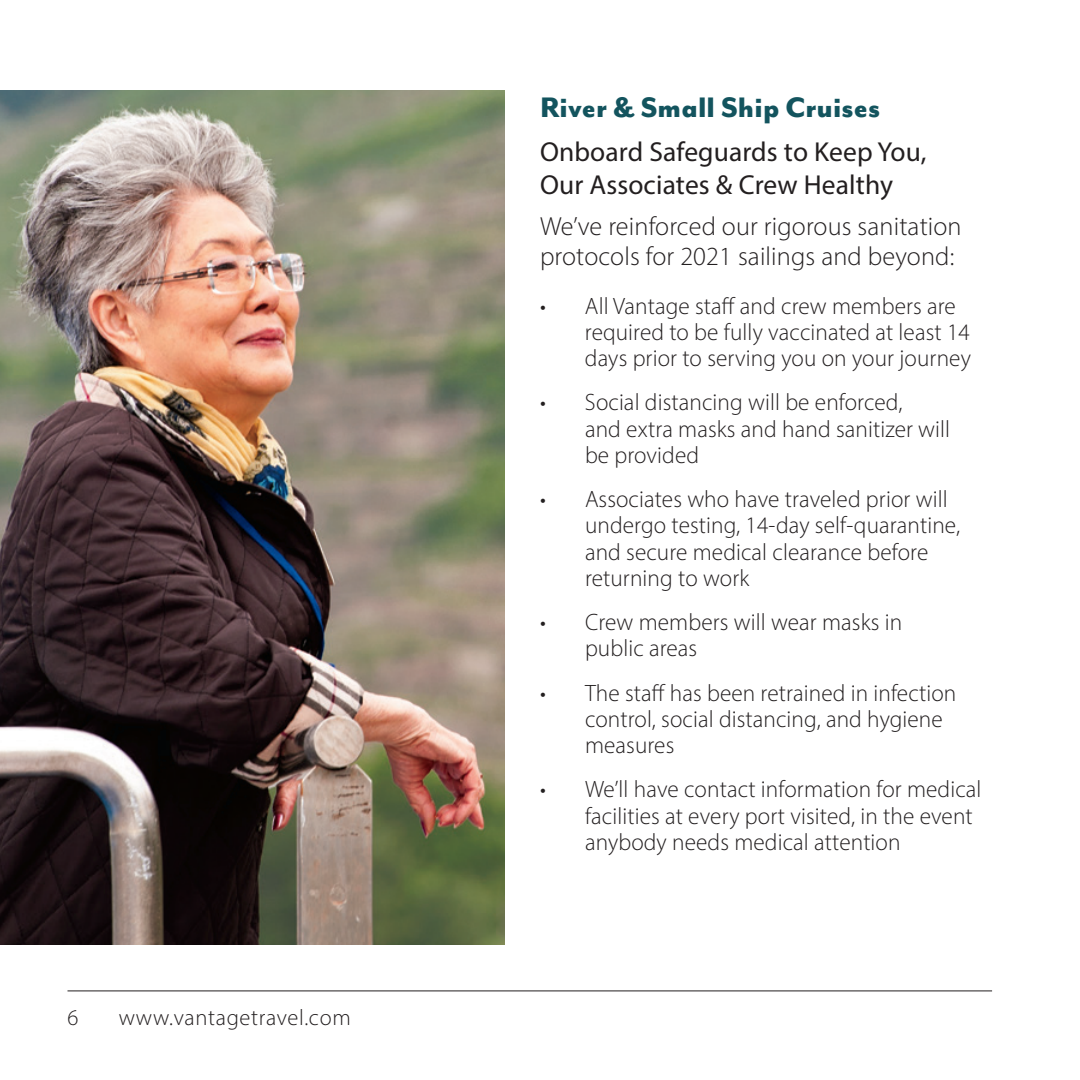
<style>
.page{position:relative;width:1080px;height:1080px;background:#fff}
.page>*{position:absolute;margin:0;border:0;box-sizing:border-box;transform-origin:0 0}
.t1{font:800 32.5px "Mr Eaves Mod OT";letter-spacing:.005em;color:#13545e}
.t2{font:27.5px/32.5px "Myriad Pro";letter-spacing:.005em;color:#231f20}
.t3{font:300 26.25px/30px "Myriad Pro";letter-spacing:.005em;color:#231f20}
.t4{font:300 23.75px/26.2px "Myriad Pro";letter-spacing:.005em;color:#231f20}
.t5{font:300 22.5px "Myriad Pro";letter-spacing:.03em;color:#231f20}
</style>
<div class="page">
<hr style="left:68px;top:990px;width:924px;height:1px;background:#231f20">
<img style="left:0;top:90px;width:505px;height:855px">
<p class="t5" style="left:68px;top:1004px;width:12px">6</p>
<p class="t5" style="left:119px;top:1004px;width:233px">www.vantagetravel.com</p>
<h1 class="t1" style="left:540px;top:89px;width:342px">River &amp; Small Ship Cruises</h1>
<p class="t2" style="left:540px;top:135px;width:388px">Onboard Safeguards to Keep You,<br>Our Associates &amp; Crew Healthy</p>
<p class="t3" style="left:540px;top:211px;width:423px">We’ve reinforced our rigorous sanitation protocols for 2021 sailings and beyond:</p>
<p class="t4" style="left:585px;top:292px;width:388px;text-indent:-45px">• All Vantage staff and crew members are required to be fully vaccinated at least 14 days prior to serving you on your journey</p>
<p class="t4" style="left:585px;top:389px;width:367px;text-indent:-45px">• Social distancing will be enforced,<br>and extra masks and hand sanitizer will be provided</p>
<p class="t4" style="left:585px;top:486px;width:377px;text-indent:-45px">• Associates who have traveled prior will undergo testing, 14-day self-quarantine, and secure medical clearance before returning to work</p>
<p class="t4" style="left:585px;top:609px;width:319px;text-indent:-45px">• Crew members will wear masks in public areas</p>
<p class="t4" style="left:585px;top:679px;width:373px;text-indent:-45px">• The staff has been retrained in infection control, social distancing, and hygiene measures</p>
<p class="t4" style="left:585px;top:776px;width:398px;text-indent:-45px">• We’ll have contact information for medical facilities at every port visited, in the event anybody needs medical attention</p>
</div>
